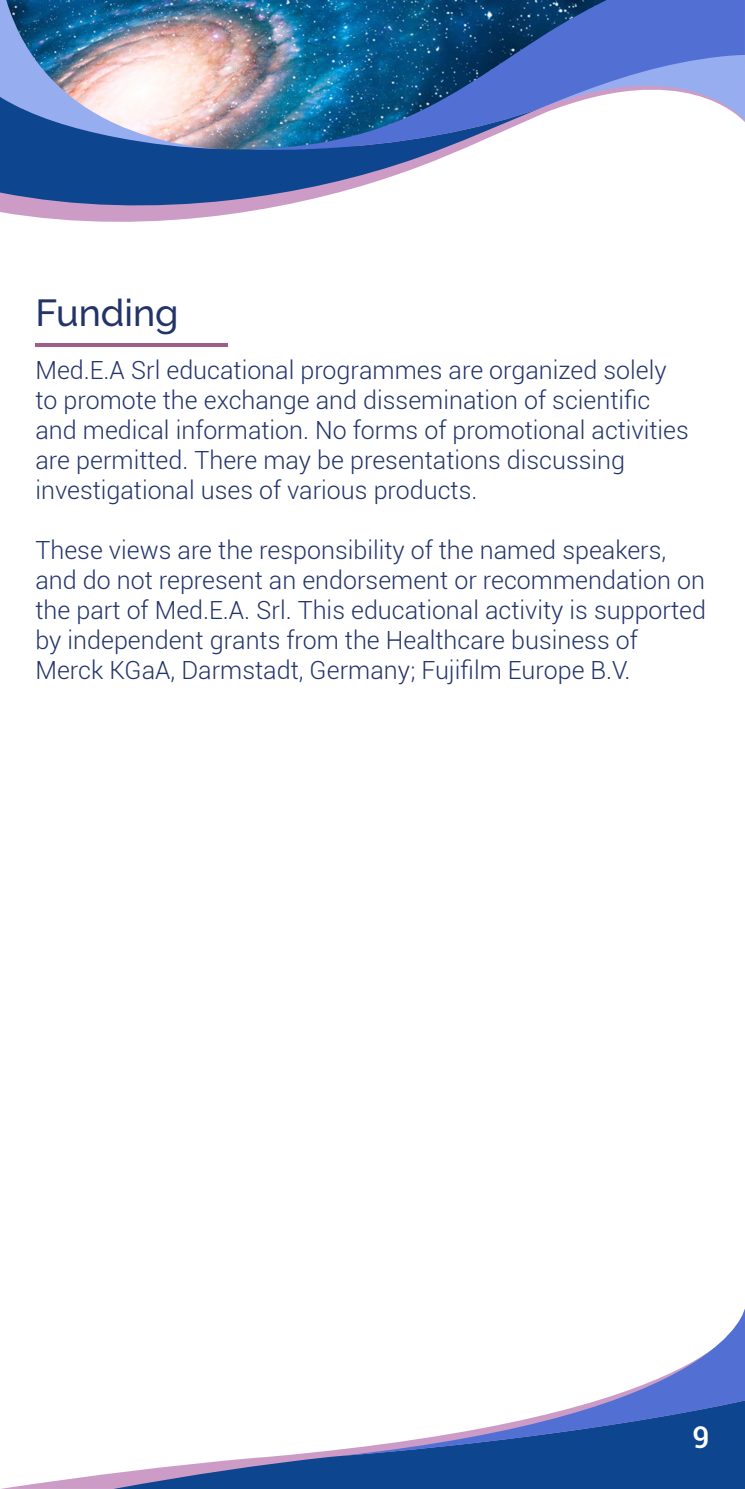
<style>
.page{position:relative;width:745px;height:1489px;background:#fff}
.page>*{position:absolute;margin:0;border:0;box-sizing:border-box;transform-origin:0 0}
.t1{font:500 37.5px "Raleway";color:#23346a}
.t2{font:500 30px "Roboto";color:#fff}
.t3{font:300 25px/30px "Roboto";color:#23346a}
</style>
<div class="page">
<svg style="left:7px;top:1473px;width:106px;height:15px"></svg>
<svg style="left:113px;top:1449px;width:631px;height:39px;background:#3e64a2"></svg>
<svg style="left:339px;top:1311px;width:405px;height:144px"></svg>
<img style="left:0;top:0;width:262px;height:222px">
<img style="left:0;top:0;width:223px;height:97px">
<svg style="left:0;top:97px;width:460px;height:112px;fill:#0d458f"></svg>
<img style="left:246px;top:0;width:498px;height:150px">
<hr style="left:35px;top:343px;width:193px;height:4px;background:#9f5e8a">
<h1 class="t1" style="left:35px;top:291px;width:145px">Funding</h1>
<p class="t3" style="left:35px;top:354px;width:654px">Med.E.A Srl educational programmes are organized solely to promote the exchange and dissemination of scientific and medical information. No forms of promotional activities are permitted. There may be presentations discussing investigational uses of various products.</p>
<p class="t3" style="left:35px;top:534px;width:671px">These views are the responsibility of the named speakers, and do not represent an endorsement or recommendation on the part of Med.E.A. Srl. This educational activity is supported by independent grants from the Healthcare business of Merck KGaA, Darmstadt, Germany; Fujifilm Europe B.V.</p>
<p class="t2" style="left:692px;top:1416px;width:19px">9</p>
</div>
